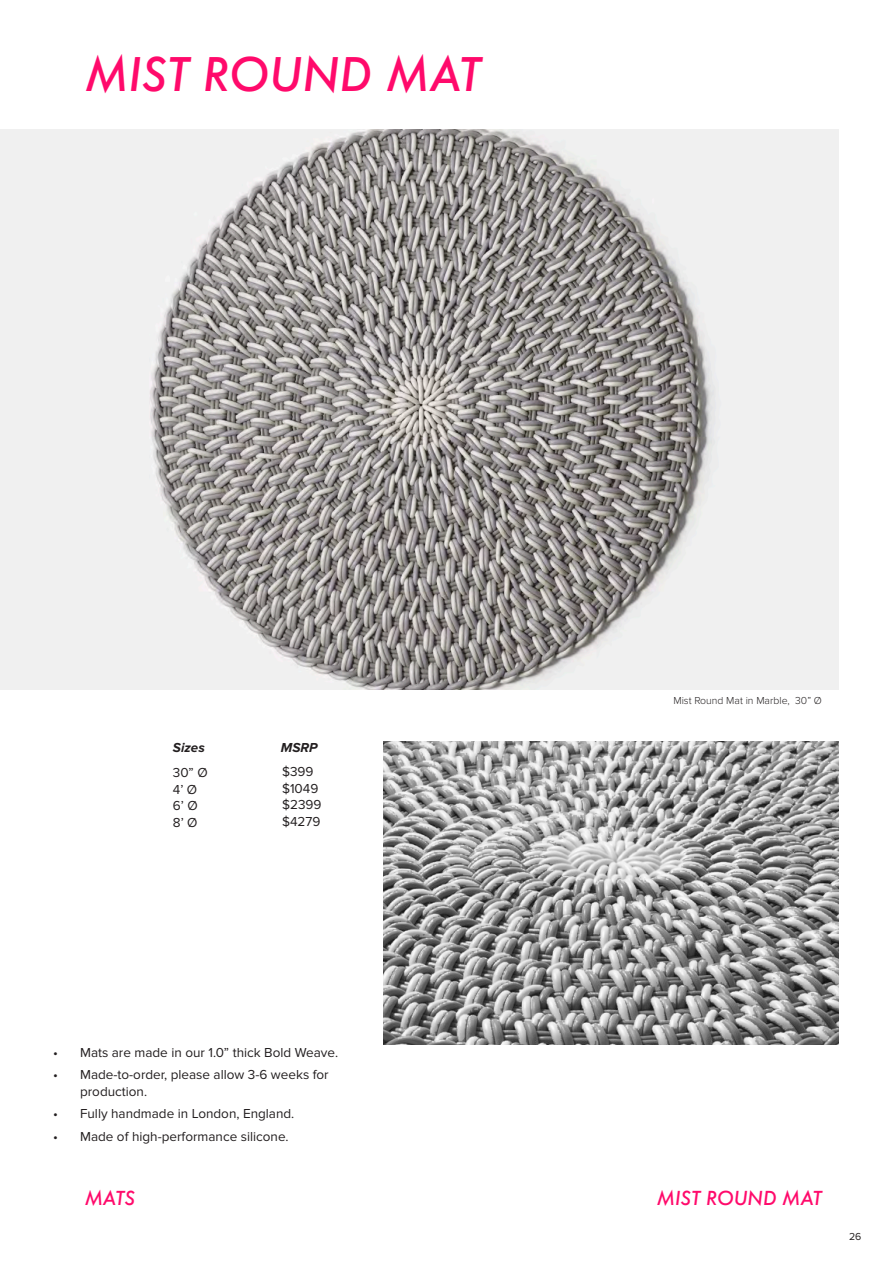
<style>
.page{position:relative;width:893px;height:1263px;background:#fff}
.page>*{position:absolute;margin:0;border:0;box-sizing:border-box;transform-origin:0 0}
.t1{font:italic 500 45px "Futura";color:#ff0a6b}
.t2{font:italic 500 18.75px "Futura";color:#ff0a6b}
.t3{font:13.5px/16.2px "Proxima Nova";color:#231f20}
.t4{font:italic 700 13.5px "Proxima Nova";color:#231f20}
.t5{font:300 10.5px "Proxima Nova";color:#231f20}
.t6{font:10.5px "Proxima Nova";color:#231f20}
</style>
<div class="page">
<img style="left:0;top:129px;width:839px;height:560px">
<img style="left:383px;top:741px;width:456px;height:304px">
<p class="t1" style="left:85px;top:43px;width:398px">MIST ROUND MAT</p>
<p class="t4" style="left:173px;top:740px;width:33px">Sizes</p>
<p class="t4" style="left:281px;top:740px;width:38px">MSRP</p>
<p class="t3" style="left:173px;top:765px;width:36px">30” Ø</p>
<p class="t3" style="left:173px;top:781px;width:26px">4’ Ø</p>
<p class="t3" style="left:173px;top:798px;width:26px">6’ Ø</p>
<p class="t3" style="left:173px;top:814px;width:26px">8’ Ø</p>
<p class="t3" style="left:282px;top:764px;width:33px">$399</p>
<p class="t3" style="left:282px;top:780px;width:38px">$1049</p>
<p class="t3" style="left:282px;top:797px;width:41px">$2399</p>
<p class="t3" style="left:282px;top:813px;width:40px">$4279</p>
<p class="t5" style="left:673px;top:695px;width:150px">Mist Round Mat in Marble, 30” Ø</p>
<p class="t3" style="left:53px;top:1044px;width:286px">• Mats are made in our 1.0” thick Bold Weave.</p>
<p class="t3" style="left:80px;top:1067px;width:250px;text-indent:-27px">• Made-to-order, please allow 3-6 weeks for production.</p>
<p class="t3" style="left:53px;top:1106px;width:243px">• Fully handmade in London, England.</p>
<p class="t3" style="left:53px;top:1128px;width:237px">• Made of high-performance silicone.</p>
<p class="t2" style="left:85px;top:1185px;width:52px">MATS</p>
<p class="t2" style="left:657px;top:1185px;width:167px">MIST ROUND MAT</p>
<p class="t6" style="left:849px;top:1230px;width:14px">26</p>
</div>
